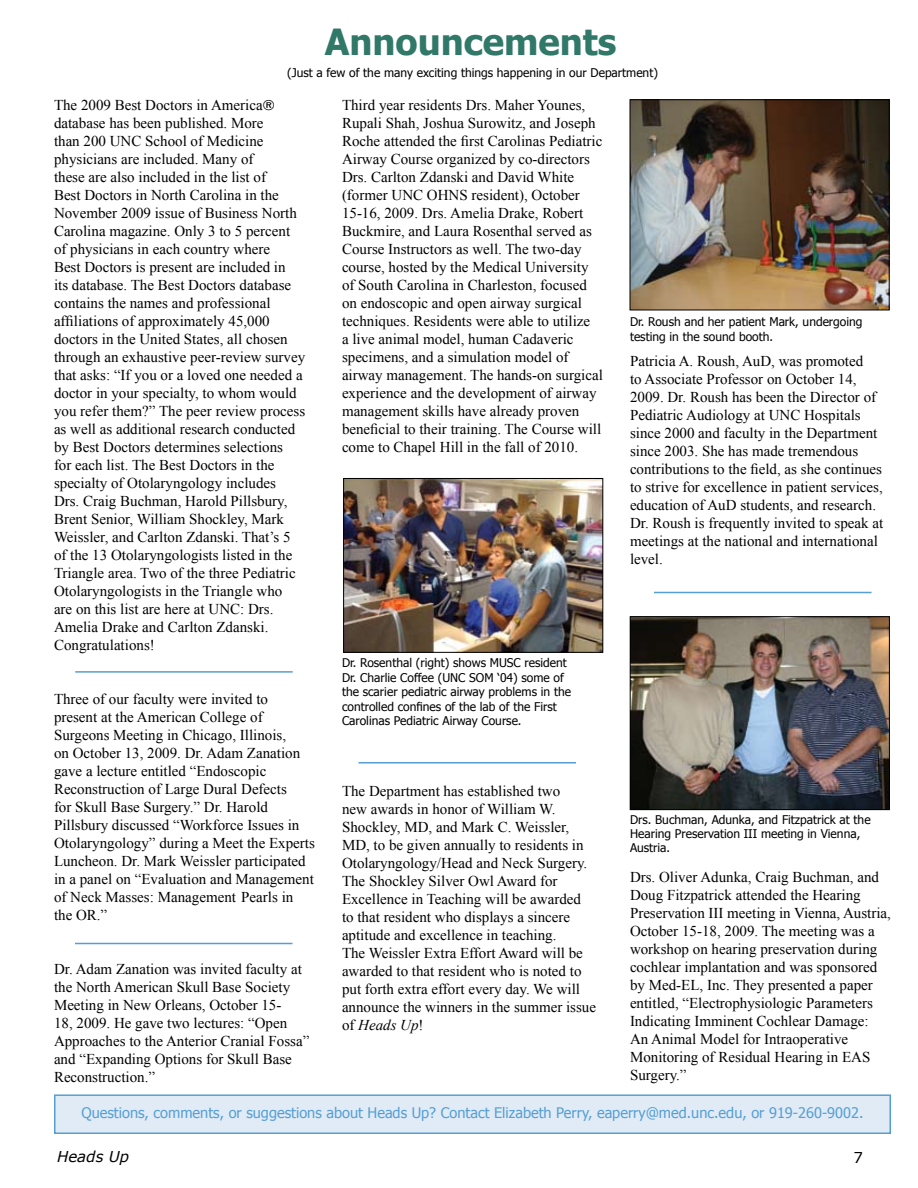
<style>
.page{position:relative;width:918px;height:1188px;background:#fff}
.page>*{position:absolute;margin:0;border:0;box-sizing:border-box;transform-origin:0 0}
.t1{font:700 36px "Tahoma";color:#307868}
.t2{font:15px/18px "Times New Roman";color:#000}
.t3{font:italic 15px "Verdana";color:#000}
.t4{font:15px "Verdana";color:#000}
.t5{font:14.55px "Tahoma";color:#569fd3}
.t6{font:12px/14.4px "Tahoma";color:#000}
.s1{font-style:italic}
</style>
<div class="page">
<div style="left:54px;top:1094px;width:837px;height:40px;background:#e1ebf6;border:2px solid #569fd3"></div>
<img style="left:345px;top:480px;width:256px;height:171px">
<div style="left:343px;top:478px;width:260px;height:175px;border:1px solid #000"></div>
<img style="left:632px;top:618px;width:256px;height:190px">
<div style="left:630px;top:616px;width:260px;height:194px;border:1px solid #000"></div>
<img style="left:632px;top:102px;width:255px;height:206px">
<div style="left:630px;top:100px;width:259px;height:210px;border:1px solid #000"></div>
<hr style="left:75px;top:943px;width:217px;height:1px;background:#569fd3">
<hr style="left:358px;top:762px;width:218px;height:2px;background:#569fd3">
<hr style="left:654px;top:592px;width:218px;height:1px;background:#569fd3">
<hr style="left:75px;top:671px;width:218px;height:2px;background:#569fd3">
<h1 class="t1" style="left:325px;top:16px;width:293px">Announcements</h1>
<p class="t6" style="left:287px;top:65px;width:372px">(Just a few of the many exciting things happening in our Department)</p>
<p class="t2" style="left:54px;top:96px;width:253px">The 2009 Best Doctors in America database has been published. More<br>than 200 UNC School of Medicine physicians are included. Many of<br>these are also included in the list of<br>Best Doctors in North Carolina in the November 2009 issue of Business North Carolina magazine. Only 3 to 5 percent of physicians in each country where<br>Best Doctors is present are included in<br>its database. The Best Doctors database contains the names and professional affiliations of approximately 45,000 doctors in the United States, all chosen through an exhaustive peer-review survey that asks: “If you or a loved one needed a doctor in your specialty, to whom would you refer them?” The peer review process as well as additional research conducted by Best Doctors determines selections<br>for each list. The Best Doctors in the specialty of Otolaryngology includes<br>Drs. Craig Buchman, Harold Pillsbury, Brent Senior, William Shockley, Mark Weissler, and Carlton Zdanski. That’s 5 of the 13 Otolaryngologists listed in the Triangle area. Two of the three Pediatric Otolaryngologists in the Triangle who<br>are on this list are here at UNC: Drs.<br>Amelia Drake and Carlton Zdanski.<br>Congratulations!</p>
<p class="t2" style="left:54px;top:690px;width:262px">Three of our faculty were invited to present at the American College of Surgeons Meeting in Chicago, Illinois,<br>on October 13, 2009. Dr. Adam Zanation gave a lecture entitled “Endoscopic Reconstruction of Large Dural Defects<br>for Skull Base Surgery.” Dr. Harold Pillsbury discussed “Workforce Issues in Otolaryngology” during a Meet the Experts Luncheon. Dr. Mark Weissler participated in a panel on “Evaluation and Management of Neck Masses: Management Pearls in the OR.”</p>
<p class="t2" style="left:54px;top:960px;width:257px">Dr. Adam Zanation was invited faculty at the North American Skull Base Society Meeting in New Orleans, October 15-<br>18, 2009. He gave two lectures: “Open Approaches to the Anterior Cranial Fossa” and “Expanding Options for Skull Base Reconstruction.”</p>
<p class="t2" style="left:342px;top:96px;width:262px">Third year residents Drs. Maher Younes, Rupali Shah, Joshua Surowitz, and Joseph Roche attended the first Carolinas Pediatric Airway Course organized by co-directors Drs. Carlton Zdanski and David White (former UNC OHNS resident), October 15-16, 2009. Drs. Amelia Drake, Robert Buckmire, and Laura Rosenthal served as Course Instructors as well. The two-day course, hosted by the Medical University of South Carolina in Charleston, focused on endoscopic and open airway surgical techniques. Residents were able to utilize<br>a live animal model, human Cadaveric specimens, and a simulation model of airway management. The hands-on surgical experience and the development of airway management skills have already proven beneficial to their training. The Course will come to Chapel Hill in the fall of 2010.</p>
<p class="t6" style="left:630px;top:314px;width:234px">Dr. Roush and her patient Mark, undergoing testing in the sound booth.</p>
<p class="t2" style="left:630px;top:352px;width:255px">Patricia A. Roush, AuD, was promoted<br>to Associate Professor on October 14, 2009. Dr. Roush has been the Director of Pediatric Audiology at UNC Hospitals since 2000 and faculty in the Department since 2003. She has made tremendous contributions to the field, as she continues to strive for excellence in patient services, education of AuD students, and research.<br>Dr. Roush is frequently invited to speak at meetings at the national and international level.</p>
<p class="t6" style="left:342px;top:655px;width:231px">Dr. Rosenthal (right) shows MUSC resident Dr. Charlie Coffee (UNC SOM ‘04) some of the scarier pediatric airway problems in the controlled confines of the lab of the First Carolinas Pediatric Airway Course.</p>
<p class="t2" style="left:342px;top:782px;width:256px">The Department has established two<br>new awards in honor of William W.<br>Shockley, MD, and Mark C. Weissler, MD, to be given annually to residents in Otolaryngology/Head and Neck Surgery.<br>The Shockley Silver Owl Award for Excellence in Teaching will be awarded to that resident who displays a sincere aptitude and excellence in teaching.<br>The Weissler Extra Effort Award will be awarded to that resident who is noted to put forth extra effort every day. We will announce the winners in the summer issue of <span class="s1">Heads Up</span>!</p>
<p class="t6" style="left:630px;top:812px;width:242px">Drs. Buchman, Adunka, and Fitzpatrick at the<br>Hearing Preservation III meeting in Vienna,<br>Austria.</p>
<p class="t2" style="left:630px;top:868px;width:262px">Drs. Oliver Adunka, Craig Buchman, and Doug Fitzpatrick attended the Hearing Preservation III meeting in Vienna, Austria, October 15-18, 2009. The meeting was a workshop on hearing preservation during cochlear implantation and was sponsored by Med-EL, Inc. They presented a paper entitled, “Electrophysiologic Parameters Indicating Imminent Cochlear Damage:<br>An Animal Model for Intraoperative Monitoring of Residual Hearing in EAS Surgery.”</p>
<p class="t5" style="left:81px;top:1103px;width:784px">Questions, comments, or suggestions about Heads Up? Contact Elizabeth Perry, eaperry@med.unc.edu, or 919-260-9002.</p>
<p class="t3" style="left:57px;top:1147px;width:73px">Heads Up</p>
<p class="t4" style="left:854px;top:1148px;width:11px">7</p>
</div>
